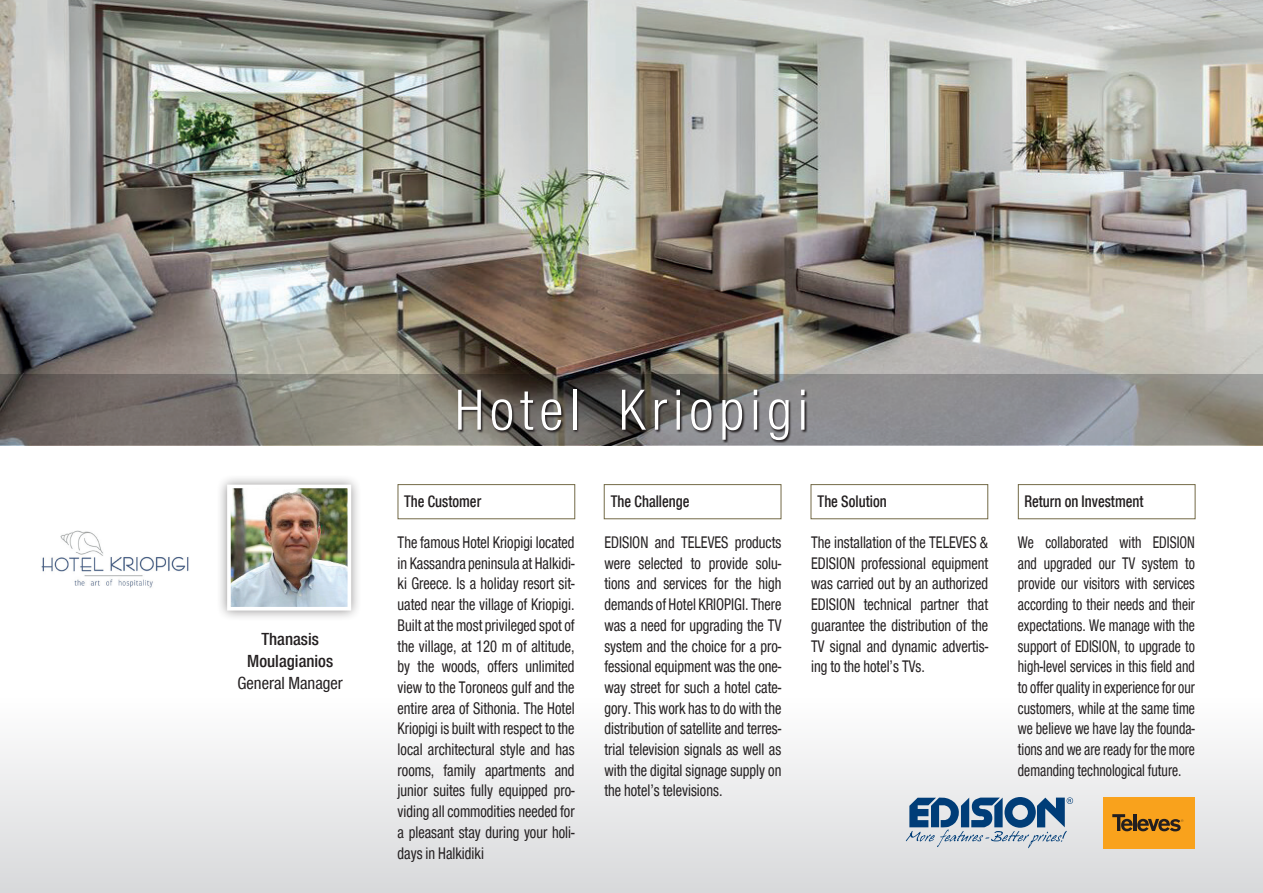
<style>
.page{position:relative;width:1263px;height:893px;background:#fff}
.page>*{position:absolute;margin:0;border:0;box-sizing:border-box;transform-origin:0 0}
.t1{font:300 60px "CF Helvetica Cond";letter-spacing:.1em;color:#fff}
.t2{font:500 18px/21.6px "CF Helvetica Cond";color:#231f20;text-align:center}
.t3{font:18px "CF Helvetica Cond";color:#231f20}
.t4{font:17.25px/20.7px "CF Helvetica Cond";color:#231f20;text-align:justify;scale:.9 1}
.t5{font:17.25px/20.7px "CF Helvetica Cond";color:#231f20;text-align:justify;scale:.86 1}
.t6{font:500 17.25px "CF Helvetica Cond";color:#231f20;scale:.9 1}
</style>
<div class="page">
<div style="left:0;top:698px;width:1263px;height:195px;background:linear-gradient(to bottom,#fefefe,#d8d9db)"></div>
<img style="left:0;top:0;width:1263px;height:374px">
<img style="left:41px;top:530px;width:148px;height:58px">
<div style="left:216px;top:473px;width:146px;height:149px;background:#231f20;opacity:.5"></div>
<img style="left:232px;top:490px;width:114px;height:116px">
<div style="left:227px;top:485px;width:124px;height:126px;border:4px solid #fff"></div>
<svg style="left:0;top:374px;width:1263px;height:71px"></svg>
<svg style="left:905px;top:797px;width:168px;height:52px"></svg>
<svg style="left:457px;top:390px;width:351px;height:53px"></svg>
<div style="left:398px;top:484px;width:177px;height:35px;border:1px solid #736a47"></div>
<div style="left:604px;top:484px;width:177px;height:35px;border:1px solid #736a47"></div>
<div style="left:811px;top:484px;width:177px;height:35px;border:1px solid #736a47"></div>
<div style="left:1018px;top:484px;width:177px;height:35px;border:1px solid #736a47"></div>
<div style="left:1103px;top:797px;width:92px;height:52px;background:#f9a21c"></div>
<svg style="left:1112px;top:814px;width:71px;height:17px"></svg>
<p class="t2" style="left:247px;top:628px;width:88px">Thanasis<br>Moulagianios</p>
<p class="t3" style="left:238px;top:673px;width:107px">General Manager</p>
<h1 class="t1" style="left:455px;top:378px;width:355px">Hotel Kriopigi</h1>
<p class="t6" style="left:404px;top:492px;width:87px">The Customer</p>
<p class="t4" style="left:398px;top:532px;width:198px">The famous Hotel Kriopigi located in Kassandra peninsula at Halkidi&shy;ki Greece. Is a holiday resort sit&shy;uated near the village of Kriopigi.<br>Built at the most privileged spot of the village, at 120 m of altitude, by the woods, offers unlimited view to the Toroneos gulf and the entire area of Sithonia. The Hotel Kriopigi is built with respect to the local architectural style and has rooms, family apartments and junior suites fully equipped pro&shy;viding all commodities needed for a pleasant stay during your holi&shy;days in Halkidiki</p>
<p class="t6" style="left:611px;top:492px;width:89px">The Challenge</p>
<p class="t4" style="left:604px;top:532px;width:198px">EDISION and TELEVES products were selected to provide solu&shy;tions and services for the high demands of Hotel KRIOPIGI. There was a need for upgrading the TV system and the choice for a pro&shy;fessional equipment was the one&shy;way street for such a hotel cate&shy;gory. This work has to do with the distribution of satellite and terres&shy;trial television signals as well as with the digital signage supply on the hotel’s televisions.</p>
<p class="t6" style="left:818px;top:492px;width:78px">The Solution</p>
<p class="t4" style="left:811px;top:532px;width:198px">The installation of the TELEVES &amp; EDISION professional equipment was carried out by an authorized EDISION technical partner that guarantee the distribution of the TV signal and dynamic advertis&shy;ing to the hotel’s TVs.</p>
<p class="t6" style="left:1024px;top:492px;width:134px">Return on Investment</p>
<p class="t5" style="left:1018px;top:532px;width:207px">We collaborated with EDISION and upgraded our TV system to provide our visitors with services according to their needs and their expectations. We manage with the support of EDISION, to upgrade to high-level services in this field and to offer quality in experience for our customers, while at the same time we believe we have lay the founda&shy;tions and we are ready for the more demanding technological future.</p>
</div>
